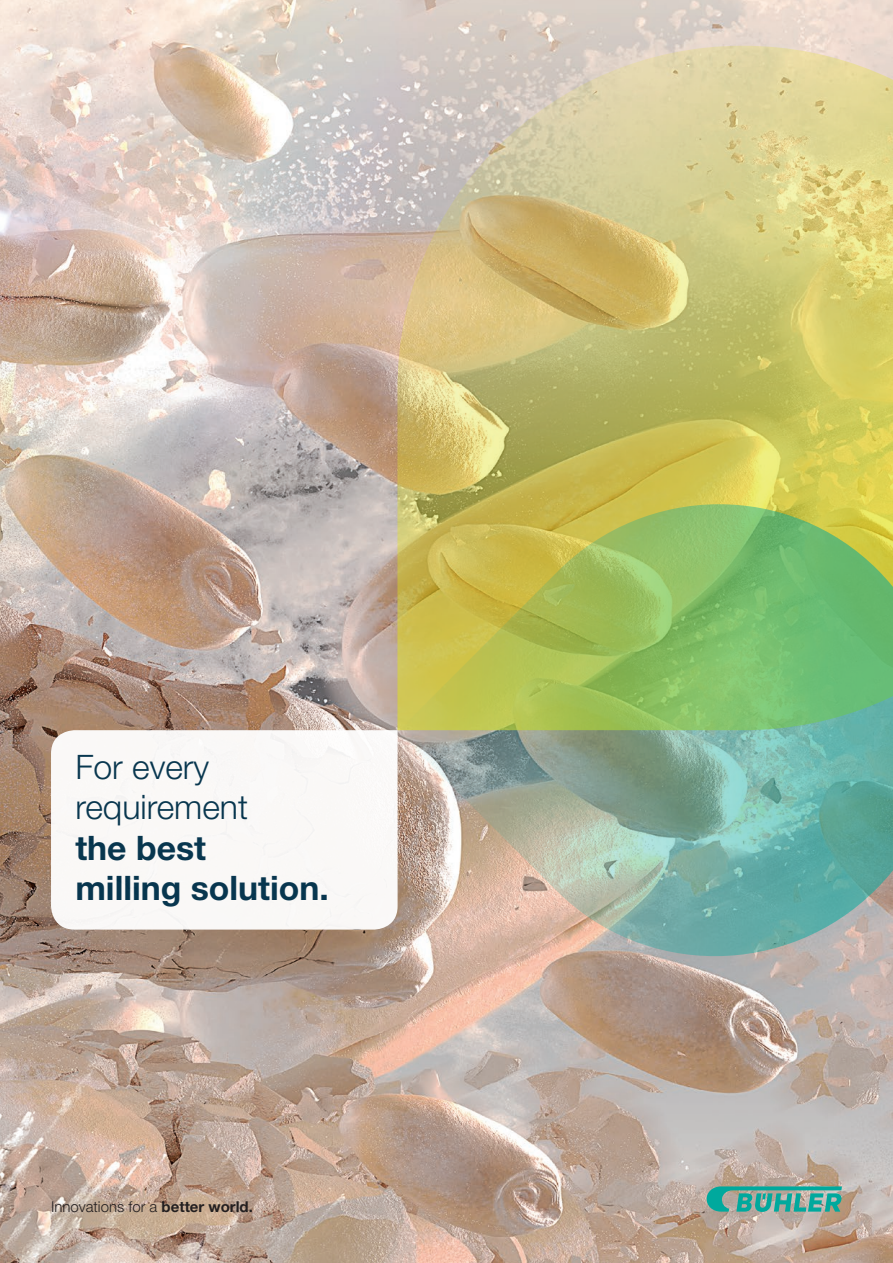
<style>
.page{position:relative;width:893px;height:1263px;background:#fff}
.page>*{position:absolute;margin:0;border:0;box-sizing:border-box;transform-origin:0 0}
.t1{font:700 33.75px/40.5px "Helvetica Neue LT Pro";color:#00334e}
.t2{font:300 33.75px/40.5px "Helvetica Neue LT Pro";color:#00334e}
.t3{font:300 15px "Helvetica Neue LT Pro";color:#231f20}
.s1{font-weight:700}
</style>
<div class="page">
<img style="left:0;top:0;width:893px;height:1263px">
<svg style="left:707px;top:1186px;width:135px;height:26px;background:#53aa9f"></svg>
<svg style="left:397px;top:46px;width:496px;height:436px;background:#d0c582"></svg>
<img style="left:397px;top:482px;width:496px;height:496px">
<svg style="left:51px;top:730px;width:347px;height:199px"></svg>
<h1 class="t2" style="left:75px;top:746px;width:174px">For every requirement</h1>
<h1 class="t1" style="left:75px;top:826px;width:255px">the best<br>milling solution.</h1>
<p class="t3" style="left:51px;top:1197px;width:203px">Innovations for a <span class="s1">better world.</span></p>
</div>
